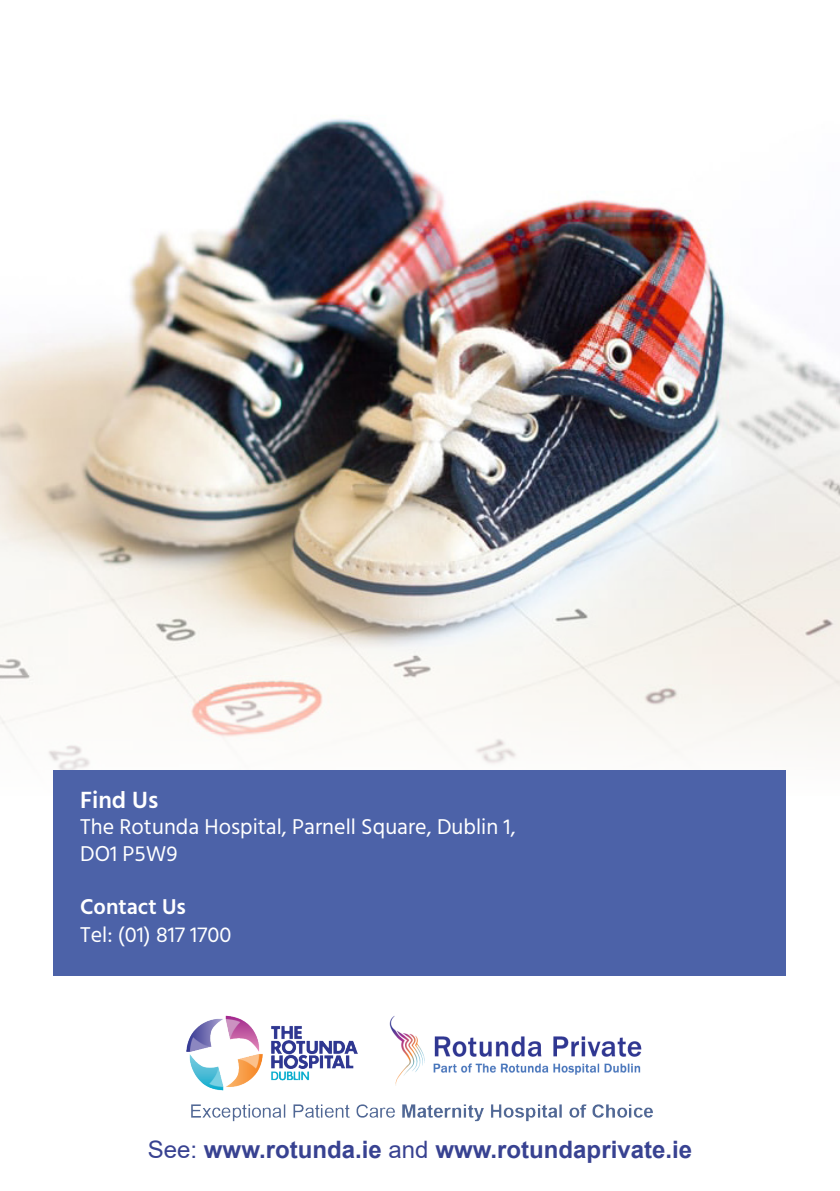
<style>
.page{position:relative;width:840px;height:1191px;background:#fff}
.page>*{position:absolute;margin:0;border:0;box-sizing:border-box;transform-origin:0 0}
.t1{font:700 24px "Arial";color:#384291}
.t2{font:600 24px "Hind";color:#fff}
.t3{font:22px "Hind";color:#fff}
.t4{font:600 22px "Hind";color:#fff}
.s1{font-weight:400}
</style>
<div class="page">
<img style="left:0;top:119px;width:839px;height:676px">
<img style="left:187px;top:1015px;width:465px;height:107px">
<div style="left:54px;top:770px;width:731px;height:205px;background:#4c62a8"></div>
<p class="t2" style="left:80px;top:783px;width:80px">Find Us</p>
<p class="t3" style="left:80px;top:812px;width:437px">The Rotunda Hospital, Parnell Square, Dublin 1,</p>
<p class="t3" style="left:80px;top:838px;width:99px">DO1 P5W9</p>
<p class="t4" style="left:80px;top:891px;width:107px">Contact Us</p>
<p class="t3" style="left:80px;top:920px;width:152px">Tel: (01) 817 1700</p>
<p class="t1" style="left:148px;top:1132px;width:545px"><span class="s1">See:</span> www.rotunda.ie <span class="s1">and</span> www.rotundaprivate.ie</p>
</div>
